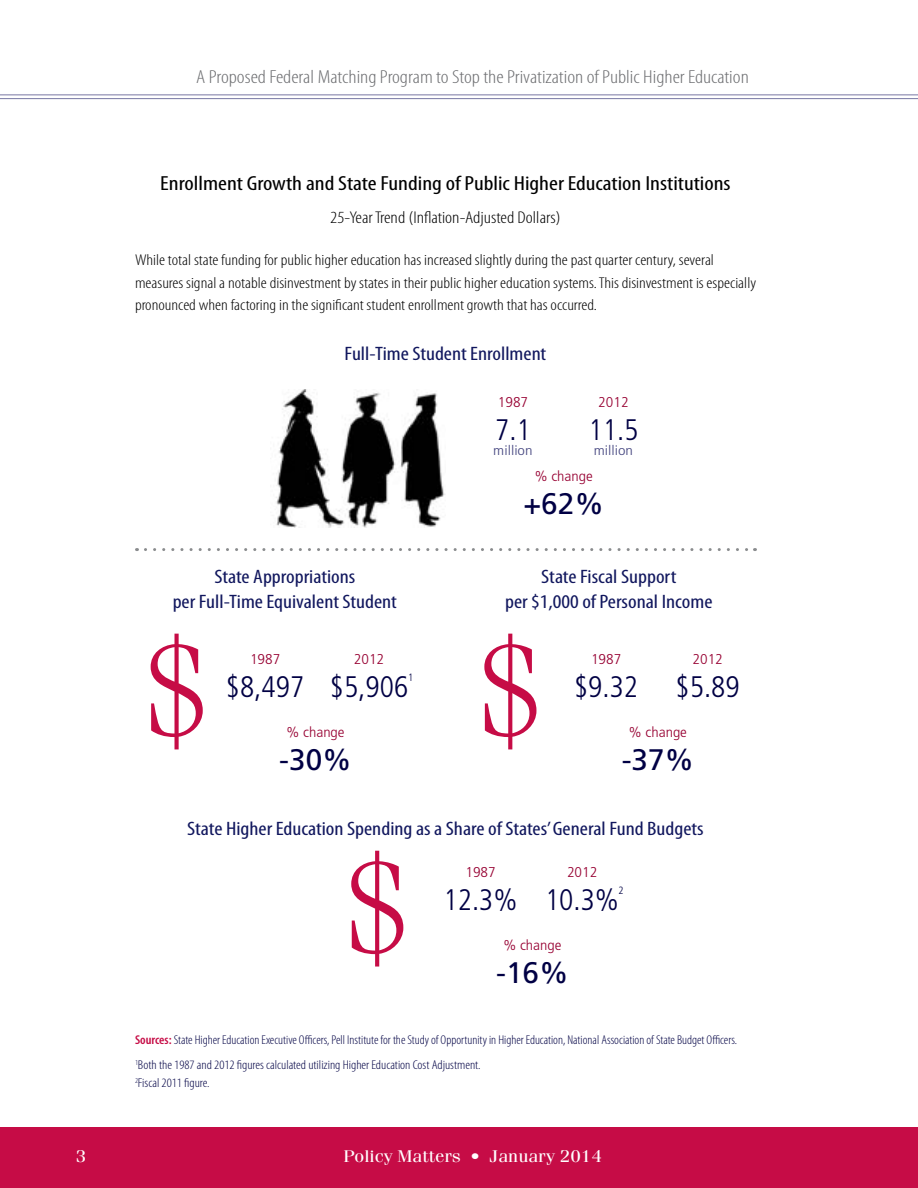
<style>
.page{position:relative;width:918px;height:1188px;background:#fff}
.page>*{position:absolute;margin:0;border:0;box-sizing:border-box;transform-origin:0 0}
.t1{font:300 135px "Fenice Std";color:#c60c46;scale:.96 1}
.t2{font:300 condensed 29.7px "Frutiger";color:#010044}
.t3{font:29.7px "Frutiger";color:#010044}
.t4{font:condensed 20.4px "Myriad Pro";color:#000;scale:1.19 1}
.t5{font:condensed 19.5px/25.5px "Myriad Pro";color:#11175e;text-align:center;scale:1.15 1}
.t6{font:300 condensed 18.9px "Myriad Pro";color:#6d6e71;scale:1.17 1}
.t7{font:300 condensed 17.1px "Myriad Pro";color:#000;scale:1.16 1}
.t8{font:16.95px "Fenice";color:#fff;scale:1.12 1}
.t9{font:300 condensed 15.6px/22.5px "Myriad Pro";color:#000;scale:1.16 1}
.t10{font:300 condensed 14.25px "Frutiger";color:#970032;scale:1.11 1}
.t11{font:300 condensed 13.5px "Frutiger";color:#474881;scale:1.2 1}
.t12{font:300 condensed 12.9px/25.5px "Myriad Pro";color:#010044;scale:1.05 1}
.t13{font:300 condensed 12.9px "Myriad Pro";color:#010044;scale:1.11 1}
.t14{font:300 condensed 10.65px "Frutiger";color:#010044}
.s1{font-weight:600;color:#c60c46}
</style>
<div class="page">
<div style="left:0;top:1127px;width:918px;height:61px;background:#c60c46"></div>
<hr style="left:0;top:94px;width:918px;height:1px;background:#7877a4">
<hr style="left:0;top:98px;width:918px;height:1px;background:#7877a4">
<svg style="left:145px;top:548px;width:610px;height:3px"></svg>
<img style="left:276px;top:389px;width:169px;height:139px">
<p class="t8" style="left:76px;top:1146px;width:11px">3</p>
<p class="t6" style="left:196px;top:67px;width:474px">A Proposed Federal Matching Program to Stop the Privatization of Public Higher Education</p>
<h3 class="t4" style="left:160px;top:172px;width:481px">Enrollment Growth and State Funding of Public Higher Education Institutions</h3>
<p class="t7" style="left:330px;top:208px;width:200px">25-Year Trend (Inflation-Adjusted Dollars)</p>
<p class="t9" style="left:135px;top:249px;width:537px">While total state funding for public higher education has increased slightly during the past quarter century, several measures signal a notable disinvestment by states in their public higher education systems. This disinvestment is especially pronounced when factoring in the significant student enrollment growth that has occurred.</p>
<p class="t5" style="left:345px;top:341px;width:177px">Full-Time Student Enrollment</p>
<p class="t10" style="left:498px;top:394px;width:29px">1987</p>
<h2 class="t2" style="left:495px;top:412px;width:37px">7.1</h2>
<p class="t11" style="left:493px;top:442px;width:34px">million</p>
<p class="t10" style="left:598px;top:394px;width:29px">2012</p>
<h2 class="t2" style="left:588px;top:412px;width:51px">11.5</h2>
<p class="t11" style="left:594px;top:442px;width:34px">million</p>
<p class="t10" style="left:535px;top:468px;width:54px">% change</p>
<h2 class="t3" style="left:523px;top:486px;width:82px">+62%</h2>
<p class="t5" style="left:173px;top:564px;width:197px">State Appropriations<br>per Full-Time Equivalent Student</p>
<p class="t5" style="left:505px;top:564px;width:182px">State Fiscal Support<br>per $1,000 of Personal Income</p>
<h1 class="t1" style="left:141px;top:613px;width:72px">$</h1>
<h1 class="t1" style="left:475px;top:613px;width:72px">$</h1>
<p class="t10" style="left:250px;top:651px;width:29px">1987</p>
<h2 class="t2" style="left:226px;top:670px;width:80px">$8,497</h2>
<p class="t10" style="left:354px;top:651px;width:29px">2012</p>
<h2 class="t2" style="left:330px;top:670px;width:80px">$5,906</h2>
<p class="t10" style="left:287px;top:724px;width:54px">% change</p>
<h2 class="t3" style="left:279px;top:742px;width:74px">-30%</h2>
<p class="t14" style="left:408px;top:671px;width:7px">1</p>
<p class="t10" style="left:591px;top:651px;width:29px">1987</p>
<h2 class="t2" style="left:574px;top:670px;width:66px">$9.32</h2>
<p class="t10" style="left:693px;top:651px;width:29px">2012</p>
<h2 class="t2" style="left:676px;top:670px;width:66px">$5.89</h2>
<p class="t10" style="left:629px;top:724px;width:54px">% change</p>
<h2 class="t3" style="left:622px;top:742px;width:74px">-37%</h2>
<p class="t5" style="left:187px;top:816px;width:451px">State Higher Education Spending as a Share of States’ General Fund Budgets</p>
<h1 class="t1" style="left:342px;top:830px;width:72px">$</h1>
<p class="t10" style="left:465px;top:864px;width:29px">1987</p>
<h2 class="t2" style="left:444px;top:883px;width:76px">12.3%</h2>
<p class="t10" style="left:567px;top:864px;width:29px">2012</p>
<h2 class="t2" style="left:545px;top:883px;width:76px">10.3%</h2>
<p class="t10" style="left:503px;top:937px;width:54px">% change</p>
<h2 class="t3" style="left:496px;top:956px;width:74px">-16%</h2>
<p class="t14" style="left:618px;top:884px;width:7px">2</p>
<p class="t12" style="left:135px;top:1027px;width:575px"><span class="s1">Sources:</span> State Higher Education Executive Officers, Pell Institute for the Study of Opportunity in Higher Education, National Association of State Budget Officers.<br><sup>1</sup>Both the 1987 and 2012 figures calculated utilizing Higher Education Cost Adjustment.</p>
<p class="t13" style="left:135px;top:1076px;width:69px"><sup>2</sup>Fiscal 2011 figure.</p>
<p class="t8" style="left:343px;top:1146px;width:233px">Policy Matters • January 2014</p>
</div>
